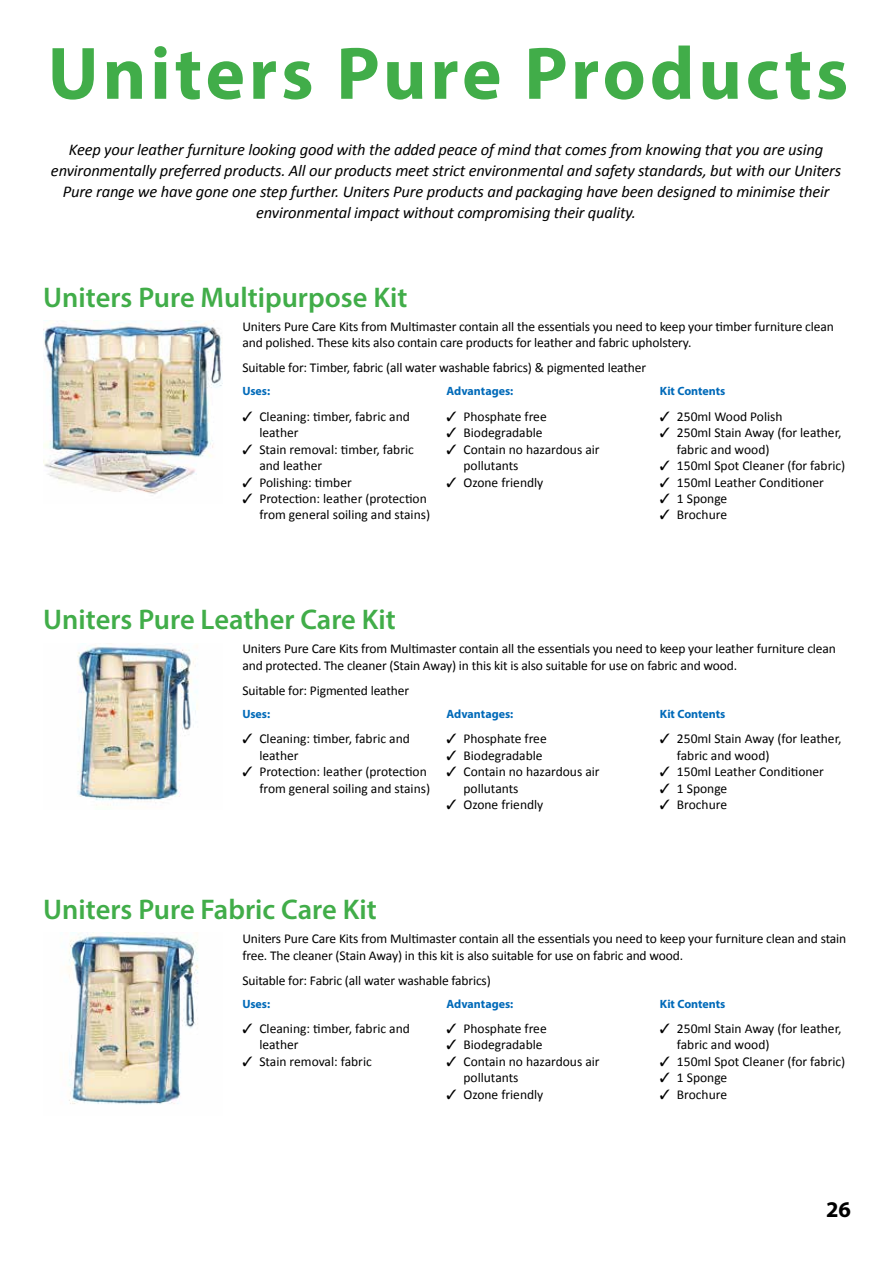
<style>
.page{position:relative;width:893px;height:1263px;background:#fff}
.page>*{position:absolute;margin:0;border:0;box-sizing:border-box;transform-origin:0 0}
.t1{font:700 75px "Myriad Pro";letter-spacing:.05em;color:#41ad49}
.t2{font:600 28.5px "Myriad Pro";color:#41ad49}
.t3{font:700 22.5px "Myriad Pro";color:#000}
.t4{font:italic 16.5px/21px "Calibri";letter-spacing:-.01em;color:#000;text-align:center}
.t5{font:13.5px/16.5px "Calibri";letter-spacing:-.01em;color:#000}
.t6{font:700 12px "Myriad Pro";color:#006ab9}
</style>
<div class="page">
<img style="left:43px;top:321px;width:180px;height:173px">
<img style="left:77px;top:643px;width:121px;height:163px">
<img style="left:66px;top:933px;width:133px;height:172px">
<h1 class="t1" style="left:48px;top:25px;width:802px">Uniters Pure Products</h1>
<p class="t4" style="left:51px;top:138px;width:792px">Keep your leather furniture looking good with the added peace of mind that comes from knowing that you are using environmentally preferred products. All our products meet strict environmental and safety standards, but with our Uniters Pure range we have gone one step further. Uniters Pure products and packaging have been designed to minimise their environmental impact without compromising their quality.</p>
<h2 class="t2" style="left:43px;top:279px;width:366px">Uniters Pure Multipurpose Kit</h2>
<p class="t5" style="left:242px;top:317px;width:593px">Uniters Pure Care Kits from Multimaster contain all the essentials you need to keep your timber furniture clean and polished. These kits also contain care products for leather and fabric upholstery.</p>
<p class="t5" style="left:242px;top:359px;width:405px">Suitable for: Timber, fabric (all water washable fabrics) &amp; pigmented leather</p>
<p class="t6" style="left:242px;top:384px;width:29px">Uses:</p>
<p class="t5" style="left:259px;top:407px;width:152px;text-indent:-17px">✓ Cleaning: timber, fabric and leather</p>
<p class="t5" style="left:259px;top:440px;width:156px;text-indent:-17px">✓ Stain removal: timber, fabric and leather</p>
<p class="t5" style="left:242px;top:473px;width:111px">✓ Polishing: timber</p>
<p class="t5" style="left:242px;top:490px;width:189px;text-align:right">✓ Protection: leather (protection from general soiling and stains)</p>
<p class="t6" style="left:446px;top:384px;width:68px">Advantages:</p>
<p class="t5" style="left:446px;top:407px;width:102px">✓ Phosphate free</p>
<p class="t5" style="left:446px;top:424px;width:98px">✓ Biodegradable</p>
<p class="t5" style="left:463px;top:440px;width:138px;text-indent:-17px">✓ Contain no hazardous air pollutants</p>
<p class="t5" style="left:446px;top:473px;width:98px">✓ Ozone friendly</p>
<h2 class="t2" style="left:43px;top:601px;width:354px">Uniters Pure Leather Care Kit</h2>
<p class="t6" style="left:660px;top:384px;width:67px">Kit Contents</p>
<p class="t5" style="left:660px;top:407px;width:124px">✓ 250ml Wood Polish</p>
<p class="t5" style="left:677px;top:424px;width:166px;text-indent:-17px">✓ 250ml Stain Away (for leather, fabric and wood)</p>
<p class="t5" style="left:660px;top:457px;width:187px">✓ 150ml Spot Cleaner (for fabric)</p>
<p class="t5" style="left:660px;top:473px;width:166px">✓ 150ml Leather Conditioner</p>
<p class="t5" style="left:660px;top:490px;width:69px">✓ 1 Sponge</p>
<p class="t5" style="left:660px;top:506px;width:69px">✓ Brochure</p>
<p class="t5" style="left:242px;top:640px;width:595px">Uniters Pure Care Kits from Multimaster contain all the essentials you need to keep your leather furniture clean and protected. The cleaner (Stain Away) in this kit is also suitable for use on fabric and wood.</p>
<p class="t5" style="left:242px;top:682px;width:168px">Suitable for: Pigmented leather</p>
<p class="t6" style="left:242px;top:706px;width:29px">Uses:</p>
<p class="t5" style="left:259px;top:730px;width:152px;text-indent:-17px">✓ Cleaning: timber, fabric and leather</p>
<p class="t5" style="left:242px;top:763px;width:189px;text-align:right">✓ Protection: leather (protection from general soiling and stains)</p>
<p class="t6" style="left:446px;top:706px;width:68px">Advantages:</p>
<p class="t5" style="left:446px;top:730px;width:102px">✓ Phosphate free</p>
<p class="t5" style="left:446px;top:746px;width:98px">✓ Biodegradable</p>
<p class="t5" style="left:463px;top:763px;width:138px;text-indent:-17px">✓ Contain no hazardous air pollutants</p>
<p class="t5" style="left:446px;top:796px;width:98px">✓ Ozone friendly</p>
<h2 class="t2" style="left:43px;top:891px;width:335px">Uniters Pure Fabric Care Kit</h2>
<p class="t6" style="left:660px;top:706px;width:67px">Kit Contents</p>
<p class="t5" style="left:677px;top:730px;width:166px;text-indent:-17px">✓ 250ml Stain Away (for leather, fabric and wood)</p>
<p class="t5" style="left:660px;top:763px;width:166px">✓ 150ml Leather Conditioner</p>
<p class="t5" style="left:660px;top:779px;width:69px">✓ 1 Sponge</p>
<p class="t5" style="left:660px;top:796px;width:69px">✓ Brochure</p>
<p class="t5" style="left:242px;top:930px;width:605px">Uniters Pure Care Kits from Multimaster contain all the essentials you need to keep your furniture clean and stain free. The cleaner (Stain Away) in this kit is also suitable for use on fabric and wood.</p>
<p class="t5" style="left:242px;top:971px;width:250px">Suitable for: Fabric (all water washable fabrics)</p>
<p class="t6" style="left:242px;top:996px;width:29px">Uses:</p>
<p class="t5" style="left:259px;top:1019px;width:152px;text-indent:-17px">✓ Cleaning: timber, fabric and leather</p>
<p class="t5" style="left:242px;top:1052px;width:131px">✓ Stain removal: fabric</p>
<p class="t6" style="left:446px;top:996px;width:68px">Advantages:</p>
<p class="t5" style="left:446px;top:1019px;width:102px">✓ Phosphate free</p>
<p class="t5" style="left:446px;top:1036px;width:98px">✓ Biodegradable</p>
<p class="t5" style="left:463px;top:1052px;width:138px;text-indent:-17px">✓ Contain no hazardous air pollutants</p>
<p class="t5" style="left:446px;top:1085px;width:98px">✓ Ozone friendly</p>
<p class="t6" style="left:660px;top:996px;width:67px">Kit Contents</p>
<p class="t5" style="left:677px;top:1019px;width:166px;text-indent:-17px">✓ 250ml Stain Away (for leather, fabric and wood)</p>
<p class="t5" style="left:660px;top:1052px;width:187px">✓ 150ml Spot Cleaner (for fabric)</p>
<p class="t5" style="left:660px;top:1069px;width:69px">✓ 1 Sponge</p>
<p class="t5" style="left:660px;top:1085px;width:69px">✓ Brochure</p>
<h3 class="t3" style="left:826px;top:1195px;width:26px">26</h3>
</div>
